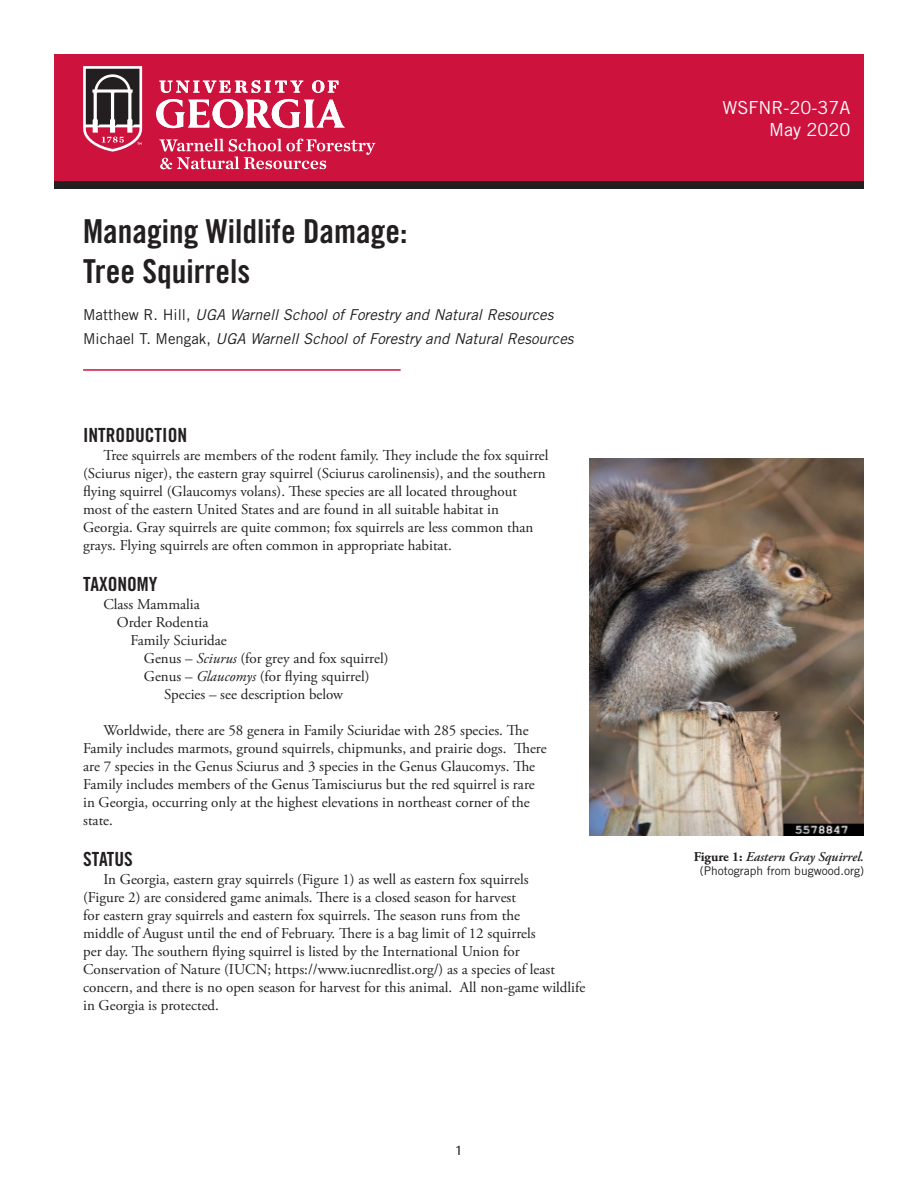
<style>
.page{position:relative;width:918px;height:1188px;background:#fff}
.page>*{position:absolute;margin:0;border:0;box-sizing:border-box;transform-origin:0 0}
.MAIN_HEADLINE_TRADE{font:33px "Trade Gothic LT Std Bd Cn 20";color:#231f20}
.Subhead_in_body_text{font:19.5px "Trade Gothic LT Std Bd Cn 20";color:#231f20}
.Pub_Name_and_Date{font:18px "Trade Gothic LT Std";color:#fff}
.Body_Text{font:15px/18px "Adobe Garamond Pro";color:#231f20}
.Subhead_in_body_text-2{font:15px "Adobe Garamond Pro";color:#231f20}
.Byline{font:italic 15px "Trade Gothic LT Std";color:#231f20}
.t1{font:300 15px "Merriweather Sans";color:#231f20}
.Figure_Caption{font:italic 600 13.5px "Adobe Garamond Pro";color:#231f20}
.Figure_Caption-2{font:12px "Trade Gothic LT Std";color:#231f20}
.s1{font-style:normal}
.s2{font-style:italic}
.s3{font-weight:700;font-style:normal}
</style>
<div class="page">
<div style="left:54px;top:54px;width:810px;height:127px;background:#cd123d"></div>
<div style="left:54px;top:181px;width:810px;height:8px;background:#231f20"></div>
<svg style="left:83px;top:66px;width:59px;height:86px"></svg>
<svg style="left:156px;top:99px;width:189px;height:29px"></svg>
<svg style="left:159px;top:80px;width:144px;height:13px"></svg>
<svg style="left:312px;top:80px;width:26px;height:13px"></svg>
<svg style="left:159px;top:139px;width:216px;height:30px"></svg>
<img style="left:589px;top:458px;width:274px;height:378px">
<hr style="left:83px;top:369px;width:318px;height:2px;background:#cd123d">
<p class="MAIN_HEADLINE_TRADE" style="left:83px;top:212px;width:326px">Managing Wildlife Damage:</p>
<p class="MAIN_HEADLINE_TRADE" style="left:83px;top:251px;width:169px">Tree Squirrels</p>
<p class="Byline" style="left:83px;top:306px;width:472px"><span class="s1">Matthew R. Hill,</span> UGA Warnell School of Forestry and Natural Resources</p>
<p class="Byline" style="left:83px;top:330px;width:492px"><span class="s1">Michael T. Mengak,</span> UGA Warnell School of Forestry and Natural Resources</p>
<p class="Subhead_in_body_text" style="left:83px;top:423px;width:106px">INTRODUCTION</p>
<p class="Body_Text" style="left:83px;top:446px;width:467px;text-indent:20px">Tree squirrels are members of the rodent family. They include the fox squirrel (Sciurus niger), the eastern gray squirrel (Sciurus carolinensis), and the southern flying squirrel (Glaucomys volans). These species are all located throughout most of the eastern United States and are found in all suitable habitat in Georgia. Gray squirrels are quite common; fox squirrels are less common than grays. Flying squirrels are often common in appropriate habitat.</p>
<p class="Subhead_in_body_text" style="left:83px;top:572px;width:76px">TAXONOMY</p>
<p class="Subhead_in_body_text-2" style="left:103px;top:595px;width:98px">Class Mammalia</p>
<p class="Subhead_in_body_text-2" style="left:117px;top:613px;width:93px">Order Rodentia</p>
<p class="Subhead_in_body_text-2" style="left:130px;top:631px;width:98px">Family Sciuridae</p>
<p class="Subhead_in_body_text-2" style="left:144px;top:649px;width:246px">Genus – <span class="s2">Sciurus</span> (for grey and fox squirrel)</p>
<p class="Subhead_in_body_text-2" style="left:144px;top:667px;width:227px">Genus – <span class="s2">Glaucomys</span> (for flying squirrel)</p>
<p class="Subhead_in_body_text-2" style="left:164px;top:685px;width:181px">Species – see description below</p>
<p class="Body_Text" style="left:83px;top:722px;width:465px;text-indent:20px">Worldwide, there are 58 genera in Family Sciuridae with 285 species. The Family includes marmots, ground squirrels, chipmunks, and prairie dogs. There are 7 species in the Genus Sciurus and 3 species in the Genus Glaucomys. The Family includes members of the Genus Tamisciurus but the red squirrel is rare in Georgia, occurring only at the highest elevations in northeast corner of the state.</p>
<p class="Subhead_in_body_text" style="left:83px;top:848px;width:51px">STATUS</p>
<p class="Body_Text" style="left:83px;top:871px;width:504px;text-indent:20px">In Georgia, eastern gray squirrels (Figure 1) as well as eastern fox squirrels<br>(Figure 2) are considered game animals. There is a closed season for harvest<br>for eastern gray squirrels and eastern fox squirrels. The season runs from the<br>middle of August until the end of February. There is a bag limit of 12 squirrels<br>per day. The southern flying squirrel is listed by the International Union for Conservation of Nature (IUCN; https://www.iucnredlist.org/) as a species of least concern, and there is no open season for harvest for this animal. All non-game wildlife in Georgia is protected.</p>
<p class="t1" style="left:456px;top:1140px;width:8px">1</p>
<p class="Pub_Name_and_Date" style="left:723px;top:97px;width:129px">WSFNR-20-37A</p>
<p class="Pub_Name_and_Date" style="left:769px;top:118px;width:83px">May 2020</p>
<p class="Figure_Caption" style="left:694px;top:849px;width:172px"><span class="s3">Figure 1:</span> Eastern Gray Squirrel.</p>
<p class="Figure_Caption-2" style="left:700px;top:864px;width:166px">(Photograph from bugwood.org)</p>
</div>
